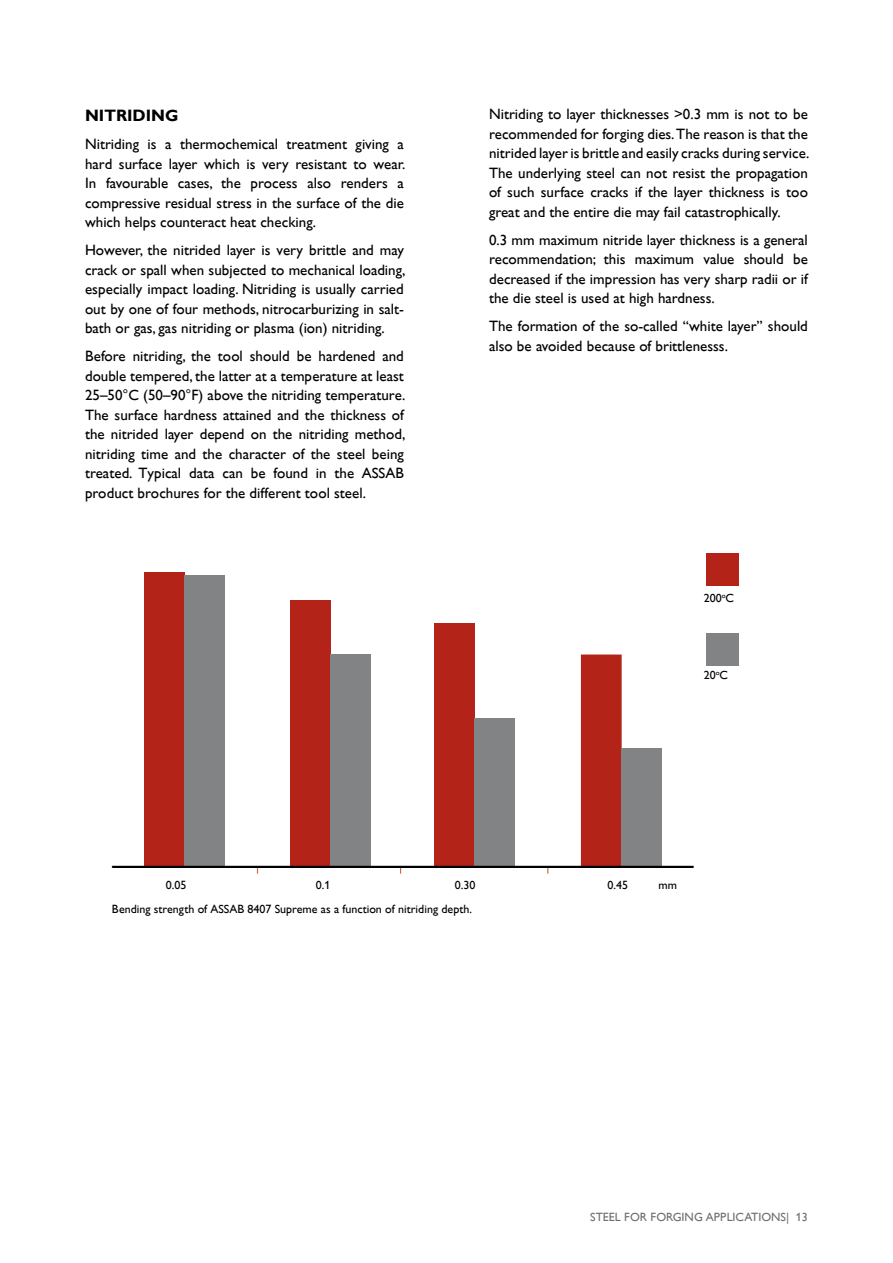
<style>
.page{position:relative;width:893px;height:1263px;background:#fff}
.page>*{position:absolute;margin:0;border:0;box-sizing:border-box;transform-origin:0 0}
.t1{font:700 16.5px "Assab Gill";color:#000}
.t2{font:15px/19.5px "Assab Gill";color:#000;text-align:justify}
.t3{font:12px "Assab Gill";color:#000}
.t4{font:12px "Assab Gill";color:#6d6e71}
</style>
<div class="page">
<div style="left:144px;top:572px;width:40px;height:295px;background:#b32317"></div>
<div style="left:184px;top:576px;width:40px;height:291px;background:#818385"></div>
<div style="left:290px;top:600px;width:41px;height:267px;background:#b32317"></div>
<div style="left:330px;top:655px;width:41px;height:212px;background:#818385"></div>
<div style="left:434px;top:623px;width:41px;height:244px;background:#b32317"></div>
<div style="left:475px;top:718px;width:40px;height:149px;background:#818385"></div>
<div style="left:581px;top:654px;width:41px;height:213px;background:#b32317"></div>
<div style="left:622px;top:749px;width:40px;height:118px;background:#818385"></div>
<div style="left:706px;top:553px;width:32px;height:32px;background:#b32317"></div>
<div style="left:706px;top:634px;width:32px;height:32px;background:#818385"></div>
<div style="left:112px;top:866px;width:582px;height:2px;border:2px solid #000"></div>
<p class="t1" style="left:85px;top:106px;width:95px">NITRIDING</p>
<p class="t2" style="left:85px;top:135px;width:322px">Nitriding is a thermochemical treatment giving a hard surface layer which is very resistant to wear.<br>In favourable cases, the process also renders a compressive residual stress in the surface of the die which helps counteract heat checking.</p>
<p class="t2" style="left:85px;top:241px;width:322px">However, the nitrided layer is very brittle and may crack or spall when subjected to mechanical loading, especially impact loading. Nitriding is usually carried out by one of four methods, nitrocarburizing in salt&shy;bath or gas, gas nitriding or plasma (ion) nitriding.</p>
<p class="t2" style="left:85px;top:347px;width:322px">Before nitriding, the tool should be hardened and double tempered, the latter at a temperature at least 25–50°C (50–90°F) above the nitriding temperature.<br>The surface hardness attained and the thickness of the nitrided layer depend on the nitriding method, nitriding time and the character of the steel being treated. Typical data can be found in the ASSAB product brochures for the different tool steel.</p>
<p class="t2" style="left:489px;top:105px;width:322px">Nitriding to layer thicknesses &gt;0.3 mm is not to be recommended for forging dies. The reason is that the nitrided layer is brittle and easily cracks during service.<br>The underlying steel can not resist the propagation of such surface cracks if the layer thickness is too great and the entire die may fail catastrophically.</p>
<p class="t2" style="left:489px;top:230px;width:320px">0.3 mm maximum nitride layer thickness is a general recommendation; this maximum value should be decreased if the impression has very sharp radii or if the die steel is used at high hardness.</p>
<p class="t2" style="left:489px;top:317px;width:320px">The formation of the so-called “white layer” should also be avoided because of brittlenesss.</p>
<p class="t3" style="left:704px;top:591px;width:32px">200<sup>o</sup>C</p>
<p class="t3" style="left:704px;top:669px;width:26px">20<sup>o</sup>C</p>
<p class="t3" style="left:166px;top:879px;width:22px">0.05</p>
<p class="t3" style="left:316px;top:879px;width:16px">0.1</p>
<p class="t3" style="left:455px;top:879px;width:22px">0.30</p>
<p class="t3" style="left:607px;top:879px;width:22px">0.45</p>
<p class="t3" style="left:658px;top:879px;width:20px">mm</p>
<p class="t3" style="left:112px;top:902px;width:361px">Bending strength of ASSAB 8407 Supreme as a function of nitriding depth.</p>
<p class="t4" style="left:590px;top:1210px;width:219px">STEEL FOR FORGING APPLICATIONS| 13</p>
</div>
